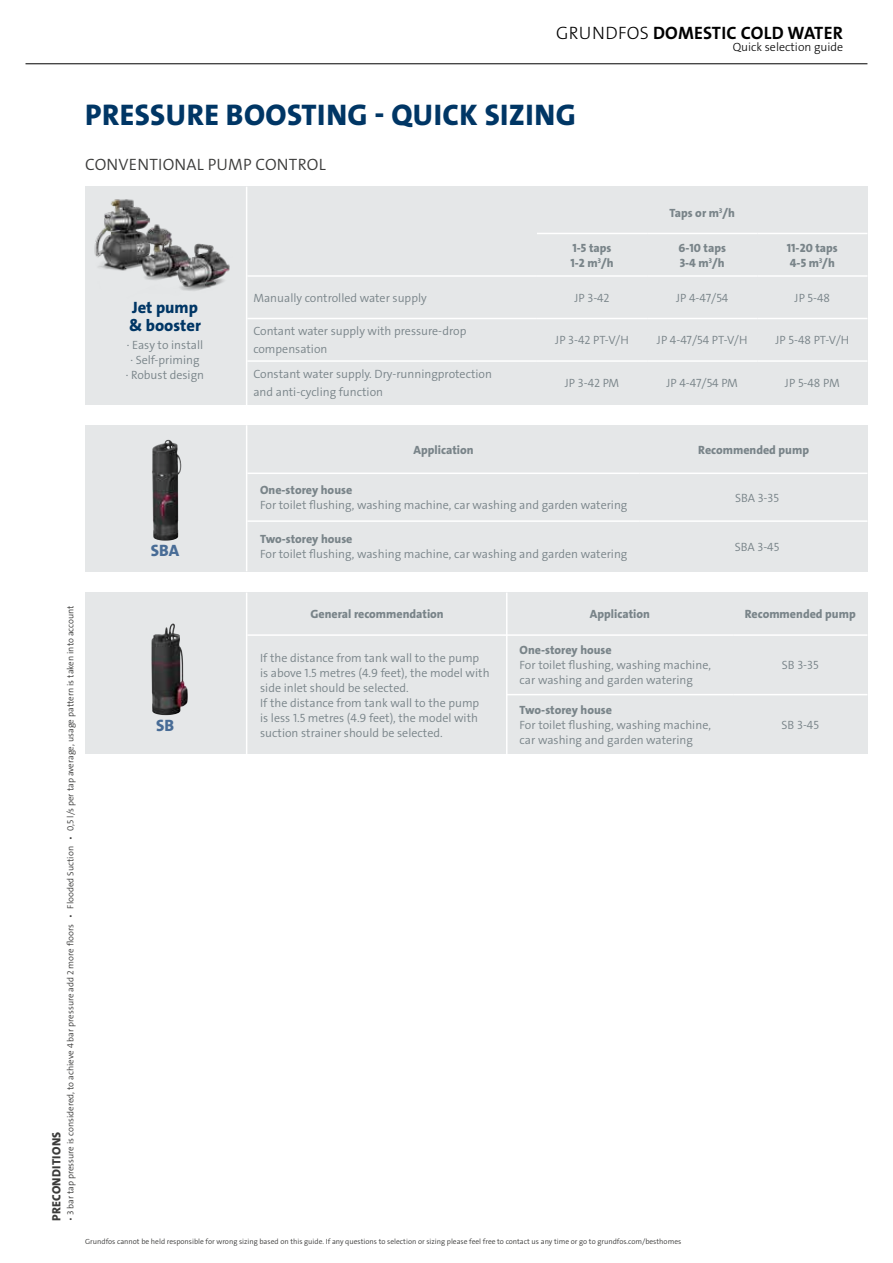
<style>
.page{position:relative;width:893px;height:1263px;background:#fff}
.page>*{position:absolute;margin:0;border:0;box-sizing:border-box;transform-origin:0 0}
.t1{font:30px "Grundfos The Sans V2 OT 8 XB";letter-spacing:.015em;color:#003665}
.t2{font:18px "Grundfos The Sans V2 OT 7 B";letter-spacing:.015em;color:#000}
.t3{font:16.5px "Grundfos The Sans V2 OT 4 SL";letter-spacing:.015em;color:#3b3b3a}
.t4{font:16.5px/18px "Grundfos The Sans V2 OT 8 XB";color:#003665}
.t5{font:16.5px "Grundfos The Sans V2 OT 8 XB";color:#486c96}
.t6{font:12px/15px "Grundfos The Sans V2 OT 4 SL";color:#798489}
.t7{font:12px/15px "Grundfos The Sans V2 OT 8 XB";color:#798489}
.t8{font:12px "Grundfos The Sans V2 OT 3 L";color:#000}
.t9{font:12px "Grundfos The Sans V2 OT 8 XB";letter-spacing:.025em;color:#3b3b3a}
.t10{font:9px "Grundfos The Sans V2 OT 4 SL";color:#3b3b3a}
.t11{font:7.5px "Grundfos The Sans V2 OT 4 SL";color:#3b3b3a}
.s1{font-family:"Grundfos The Sans V2 OT 3 L"}
</style>
<div class="page">
<div style="left:85px;top:425px;width:782px;height:146px;background:#e5e7e8"></div>
<div style="left:85px;top:592px;width:782px;height:162px;background:#e5e7e8"></div>
<hr style="left:247px;top:472px;width:393px;height:2px;background:#fff">
<hr style="left:640px;top:472px;width:227px;height:2px;background:#fff">
<hr style="left:247px;top:520px;width:393px;height:2px;background:#fff">
<hr style="left:640px;top:520px;width:227px;height:2px;background:#fff">
<hr style="left:247px;top:634px;width:260px;height:2px;background:#fff">
<hr style="left:507px;top:634px;width:226px;height:2px;background:#fff">
<hr style="left:733px;top:634px;width:134px;height:2px;background:#fff">
<hr style="left:507px;top:694px;width:226px;height:1px;background:#fff">
<hr style="left:733px;top:694px;width:134px;height:1px;background:#fff">
<img style="left:152px;top:440px;width:29px;height:101px">
<img style="left:151px;top:623px;width:37px;height:92px">
<hr style="left:246px;top:425px;width:1px;height:146px;background:#fff">
<hr style="left:246px;top:592px;width:1px;height:162px;background:#fff">
<hr style="left:506px;top:592px;width:1px;height:162px;background:#fff">
<div style="left:85px;top:187px;width:782px;height:218px;background:#e5e7e8"></div>
<hr style="left:246px;top:187px;width:1px;height:235px;background:#fff">
<img style="left:85px;top:186px;width:159px;height:105px">
<hr style="left:537px;top:233px;width:110px;height:1px;background:#fff">
<hr style="left:647px;top:233px;width:110px;height:1px;background:#fff">
<hr style="left:757px;top:233px;width:110px;height:1px;background:#fff">
<hr style="left:247px;top:275px;width:290px;height:2px;background:#fff">
<hr style="left:537px;top:275px;width:110px;height:2px;background:#fff">
<hr style="left:647px;top:275px;width:110px;height:2px;background:#fff">
<hr style="left:757px;top:275px;width:110px;height:2px;background:#fff">
<hr style="left:247px;top:318px;width:290px;height:1px;background:#fff">
<hr style="left:537px;top:318px;width:110px;height:1px;background:#fff">
<hr style="left:647px;top:318px;width:110px;height:1px;background:#fff">
<hr style="left:757px;top:318px;width:110px;height:1px;background:#fff">
<hr style="left:247px;top:360px;width:290px;height:2px;background:#fff">
<hr style="left:537px;top:360px;width:110px;height:2px;background:#fff">
<hr style="left:647px;top:360px;width:110px;height:2px;background:#fff">
<hr style="left:757px;top:360px;width:110px;height:2px;background:#fff">
<hr style="left:26px;top:63px;width:841px;height:1px;background:#000">
<h2 class="t2" style="left:556px;top:21px;width:288px"><span class="s1">GRUNDFOS</span> DOMESTIC COLD WATER</h2>
<p class="t8" style="left:733px;top:39px;width:112px">Quick selection guide</p>
<h1 class="t1" style="left:85px;top:95px;width:492px">PRESSURE BOOSTING - QUICK SIZING</h1>
<h3 class="t3" style="left:85px;top:154px;width:242px">CONVENTIONAL PUMP CONTROL</h3>
<p class="t7" style="left:669px;top:205px;width:67px">Taps or m<sup>3</sup>/h</p>
<p class="t7" style="left:570px;top:240px;width:45px">1-5 taps<br>1-2 m<sup>3</sup>/h</p>
<p class="t7" style="left:678px;top:240px;width:49px">6-10 taps<br>3-4 m<sup>3</sup>/h</p>
<p class="t7" style="left:787px;top:240px;width:52px">11-20 taps<br>4-5 m<sup>3</sup>/h</p>
<h3 class="t4" style="left:129px;top:298px;width:73px">Jet pump &amp; booster</h3>
<p class="t6" style="left:126px;top:337px;width:80px;text-align:center">· Easy to install · Self-priming<br>· Robust design</p>
<p class="t6" style="left:253px;top:290px;width:175px">Manually controlled water supply</p>
<p class="t6" style="left:574px;top:290px;width:37px">JP 3-42</p>
<p class="t6" style="left:676px;top:290px;width:54px">JP 4-47/54</p>
<p class="t6" style="left:795px;top:290px;width:37px">JP 5-48</p>
<p class="t6" style="left:253px;top:322px;width:214px;line-height:18px">Contant water supply with pressure-drop compensation</p>
<p class="t6" style="left:555px;top:333px;width:75px">JP 3-42 PT-V/H</p>
<p class="t6" style="left:657px;top:333px;width:92px">JP 4-47/54 PT-V/H</p>
<p class="t6" style="left:775px;top:333px;width:75px">JP 5-48 PT-V/H</p>
<p class="t6" style="left:253px;top:365px;width:240px;line-height:18px">Constant water supply. Dry-runningprotection and anti-cycling function</p>
<p class="t6" style="left:565px;top:375px;width:56px">JP 3-42 PM</p>
<p class="t6" style="left:666px;top:375px;width:73px">JP 4-47/54 PM</p>
<p class="t6" style="left:785px;top:375px;width:56px">JP 5-48 PM</p>
<h3 class="t5" style="left:151px;top:540px;width:30px">SBA</h3>
<p class="t7" style="left:414px;top:442px;width:62px">Application</p>
<p class="t7" style="left:698px;top:442px;width:112px">Recommended pump</p>
<p class="t7" style="left:260px;top:483px;width:94px">One-storey house</p>
<p class="t6" style="left:260px;top:498px;width:369px">For toilet flushing, washing machine, car washing and garden watering</p>
<p class="t7" style="left:260px;top:532px;width:94px">Two-storey house</p>
<p class="t6" style="left:260px;top:547px;width:369px">For toilet flushing, washing machine, car washing and garden watering</p>
<p class="t6" style="left:735px;top:490px;width:46px">SBA 3-35</p>
<p class="t6" style="left:735px;top:539px;width:46px">SBA 3-45</p>
<p class="t10" style="left:65px;top:1221px;width:617px;rotate:-90deg">• 3 bar tap pressure is considered, to achieve 4 bar pressure add 2 more floors • Flooded Suction • 0,5 l/s per tap average, usage pattern is taken into account</p>
<p class="t9" style="left:49px;top:1221px;width:91px;rotate:-90deg">PRECONDITIONS</p>
<h3 class="t5" style="left:156px;top:715px;width:19px">SB</h3>
<p class="t7" style="left:310px;top:607px;width:135px">General recommendation</p>
<p class="t7" style="left:590px;top:607px;width:62px">Application</p>
<p class="t7" style="left:745px;top:607px;width:112px">Recommended pump</p>
<p class="t6" style="left:260px;top:650px;width:231px">If the distance from tank wall to the pump is above 1.5 metres (4.9 feet), the model with side inlet should be selected.<br>If the distance from tank wall to the pump is less 1.5 metres (4.9 feet), the model with suction strainer should be selected.</p>
<p class="t7" style="left:520px;top:643px;width:94px">One-storey house</p>
<p class="t6" style="left:520px;top:658px;width:193px">For toilet flushing, washing machine, car washing and garden watering</p>
<p class="t6" style="left:782px;top:658px;width:38px">SB 3-35</p>
<p class="t7" style="left:520px;top:702px;width:94px">Two-storey house</p>
<p class="t6" style="left:520px;top:717px;width:193px">For toilet flushing, washing machine, car washing and garden watering</p>
<p class="t6" style="left:782px;top:717px;width:39px">SB 3-45</p>
<p class="t11" style="left:85px;top:1236px;width:598px">Grundfos cannot be held responsible for wrong sizing based on this guide. If any questions to selection or sizing please feel free to contact us any time or go to grundfos.com/besthomes</p>
</div>
